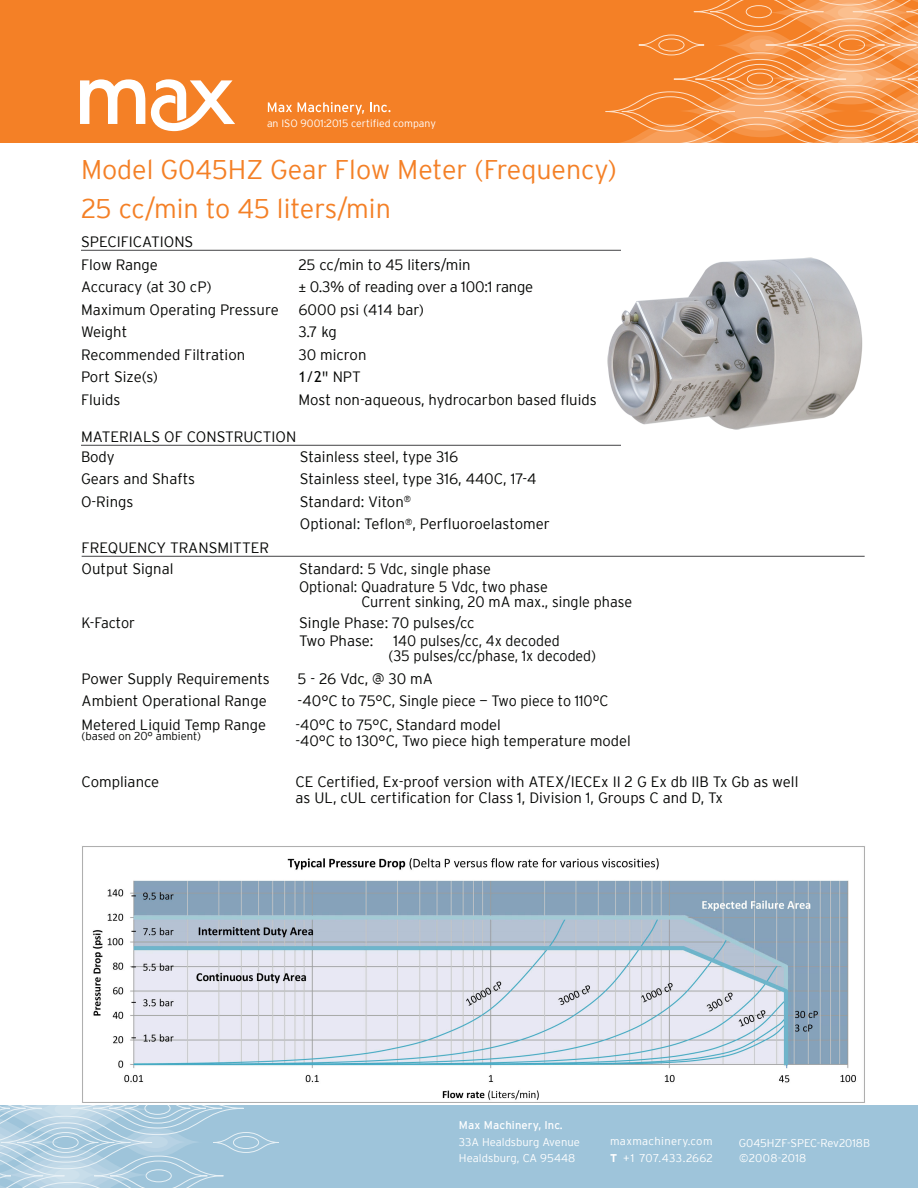
<style>
.page{position:relative;width:918px;height:1188px;background:#fff}
.page>*{position:absolute;margin:0;border:0;box-sizing:border-box;transform-origin:0 0}
.Model___spec_title{font:300 27px "Interstate";color:#f48026}
.Spec_Body_Text{font:300 15px/18px "Interstate";color:#040503}
.Spec_Body_Text-2{font:300 15px "Interstate";color:#040503;scale:.96 1}
.spec_subheader_line{font:300 15px "Interstate";color:#040503}
.Spec_Body_Text-3{font:300 15px "Interstate";color:#040503;scale:.95 1}
.t1{font:300 14.85px "Interstate";color:#040503}
.t2{font:300 11.4px "Interstate";color:#040503}
.t3{font:300 11.25px/16.5px "Interstate";color:#fff}
.t4{font:300 11.25px/16.5px "Interstate";letter-spacing:.03em;color:#fff}
.t5{font:11.25px "Interstate";letter-spacing:.01em;color:#fff}
.t6{font:300 10.5px "Interstate";color:#fff}
.s1{font-family:"Trebuchet MS";font-weight:400}
.s2{font-weight:700}
</style>
<div class="page">
<hr style="left:81px;top:250px;width:540px;height:1px;background:#57585a">
<hr style="left:81px;top:445px;width:540px;height:1px;background:#57585a">
<hr style="left:82px;top:556px;width:783px;height:1px;background:#57585a">
<img style="left:82px;top:846px;width:783px;height:257px">
<img style="left:607px;top:257px;width:256px;height:173px">
<div style="left:0;top:0;width:918px;height:143px;background:#f48026"></div>
<svg style="left:607px;top:0;width:311px;height:143px"></svg>
<svg style="left:268px;top:102px;width:24px;height:10px"></svg>
<svg style="left:298px;top:102px;width:66px;height:13px"></svg>
<svg style="left:370px;top:102px;width:21px;height:10px"></svg>
<svg style="left:80px;top:79px;width:155px;height:52px"></svg>
<div style="left:0;top:1106px;width:918px;height:82px;background:#9ec4da"></div>
<div style="left:213px;top:1132px;width:66px;height:21px;border:1px solid #e8f1f6;border-radius:50%"></div>
<div style="left:233px;top:1136px;width:26px;height:13px;border:1px solid #e8f1f6;border-radius:50%"></div>
<svg style="left:0;top:1106px;width:244px;height:82px"></svg>
<p class="t6" style="left:267px;top:117px;width:170px">an ISO 9001:2015 certified company</p>
<p class="Model___spec_title" style="left:81px;top:155px;width:537px">Model G045HZ Gear Flow Meter (Frequency)</p>
<p class="Model___spec_title" style="left:81px;top:193px;width:311px">25 cc/min to 45 liters/min</p>
<p class="spec_subheader_line" style="left:81px;top:234px;width:114px">SPECIFICATIONS</p>
<p class="Spec_Body_Text" style="left:81px;top:256px;width:79px">Flow Range</p>
<p class="Spec_Body_Text" style="left:299px;top:256px;width:174px">25 cc/min to 45 liters/min</p>
<p class="Spec_Body_Text" style="left:81px;top:278px;width:132px">Accuracy (at 30 cP)</p>
<p class="Spec_Body_Text" style="left:298px;top:278px;width:236px"><span class="s1">±</span> 0.3% of reading over a 100:1 range</p>
<p class="Spec_Body_Text" style="left:81px;top:301px;width:199px">Maximum Operating Pressure</p>
<p class="Spec_Body_Text" style="left:299px;top:301px;width:127px">6000 psi (414 bar)</p>
<p class="Spec_Body_Text" style="left:81px;top:323px;width:48px">Weight</p>
<p class="Spec_Body_Text" style="left:299px;top:323px;width:40px">3.7 kg</p>
<p class="Spec_Body_Text" style="left:81px;top:346px;width:166px">Recommended Filtration</p>
<p class="Spec_Body_Text" style="left:299px;top:346px;width:69px">30 micron</p>
<p class="Spec_Body_Text" style="left:81px;top:368px;width:79px">Port Size(s)</p>
<p class="Spec_Body_Text" style="left:298px;top:368px;width:64px"><span class="s1">1/2</span>" NPT</p>
<p class="Spec_Body_Text" style="left:81px;top:391px;width:41px">Fluids</p>
<p class="Spec_Body_Text" style="left:299px;top:391px;width:300px">Most non-aqueous, hydrocarbon based fluids</p>
<p class="spec_subheader_line" style="left:81px;top:429px;width:217px">MATERIALS OF CONSTRUCTION</p>
<p class="Spec_Body_Text" style="left:81px;top:448px;width:35px">Body</p>
<p class="Spec_Body_Text" style="left:300px;top:448px;width:160px">Stainless steel, type 316</p>
<p class="Spec_Body_Text" style="left:81px;top:470px;width:116px">Gears and Shafts</p>
<p class="Spec_Body_Text" style="left:300px;top:470px;width:238px">Stainless steel, type 316, 440C, 17-4</p>
<p class="Spec_Body_Text" style="left:81px;top:493px;width:54px">O-Rings</p>
<p class="Spec_Body_Text" style="left:300px;top:493px;width:113px">Standard: Viton<sup>®</sup></p>
<p class="Spec_Body_Text" style="left:300px;top:515px;width:251px">Optional: Teflon<sup>®</sup>, Perfluoroelastomer</p>
<p class="spec_subheader_line" style="left:82px;top:540px;width:189px">FREQUENCY TRANSMITTER</p>
<p class="Spec_Body_Text" style="left:82px;top:560px;width:93px">Output Signal</p>
<p class="Spec_Body_Text" style="left:299px;top:560px;width:193px">Standard: 5 Vdc, single phase</p>
<p class="Spec_Body_Text-2" style="left:299px;top:579px;width:261px">Optional: Quadrature 5 Vdc, two phase</p>
<p class="Spec_Body_Text-2" style="left:361px;top:594px;width:284px">Current sinking, 20 mA max., single phase</p>
<p class="Spec_Body_Text-2" style="left:82px;top:615px;width:57px">K-Factor</p>
<p class="Spec_Body_Text" style="left:299px;top:614px;width:177px">Single Phase: 70 pulses/cc<br>Two Phase:</p>
<p class="Spec_Body_Text" style="left:394px;top:632px;width:168px">140 pulses/cc, 4x decoded</p>
<p class="Spec_Body_Text-3" style="left:389px;top:648px;width:220px">(35 pulses/cc/phase, 1x decoded)</p>
<p class="Spec_Body_Text" style="left:82px;top:670px;width:190px">Power Supply Requirements</p>
<p class="Spec_Body_Text" style="left:298px;top:670px;width:137px">5 - 26 Vdc, @ 30 mA</p>
<p class="Spec_Body_Text" style="left:82px;top:692px;width:187px">Ambient Operational Range</p>
<p class="Spec_Body_Text" style="left:298px;top:692px;width:312px">-40°C to 75°C, Single piece — Two piece to 110°C</p>
<p class="t1" style="left:82px;top:716px;width:186px">Metered Liquid Temp Range</p>
<p class="t1" style="left:296px;top:716px;width:207px">-40°C to 75°C, Standard model</p>
<p class="t2" style="left:82px;top:729px;width:121px">(based on 20° ambient)</p>
<p class="t1" style="left:296px;top:733px;width:337px">-40°C to 130°C, Two piece high temperature model</p>
<p class="Spec_Body_Text" style="left:82px;top:772px;width:79px">Compliance</p>
<p class="Spec_Body_Text" style="left:296px;top:772px;width:504px">CE Certified, Ex-proof version with ATEX/IECEx II 2 G Ex db IIB Tx Gb as well</p>
<p class="Spec_Body_Text" style="left:296px;top:789px;width:429px">as UL, cUL certification for Class 1, Division 1, Groups C and D, Tx</p>
<p class="t5" style="left:459px;top:1119px;width:105px">Max Machinery, Inc.</p>
<p class="t3" style="left:459px;top:1134px;width:122px">33A Healdsburg Avenue<br>Healdsburg, CA 95448</p>
<p class="t4" style="left:610px;top:1133px;width:104px">maxmachinery.com<br><span class="s2">T</span> +1 707.433.2662</p>
<p class="t3" style="left:739px;top:1135px;width:133px">G045HZF-SPEC-Rev2018B</p>
<p class="t4" style="left:739px;top:1150px;width:69px">©2008-2018</p>
</div>
